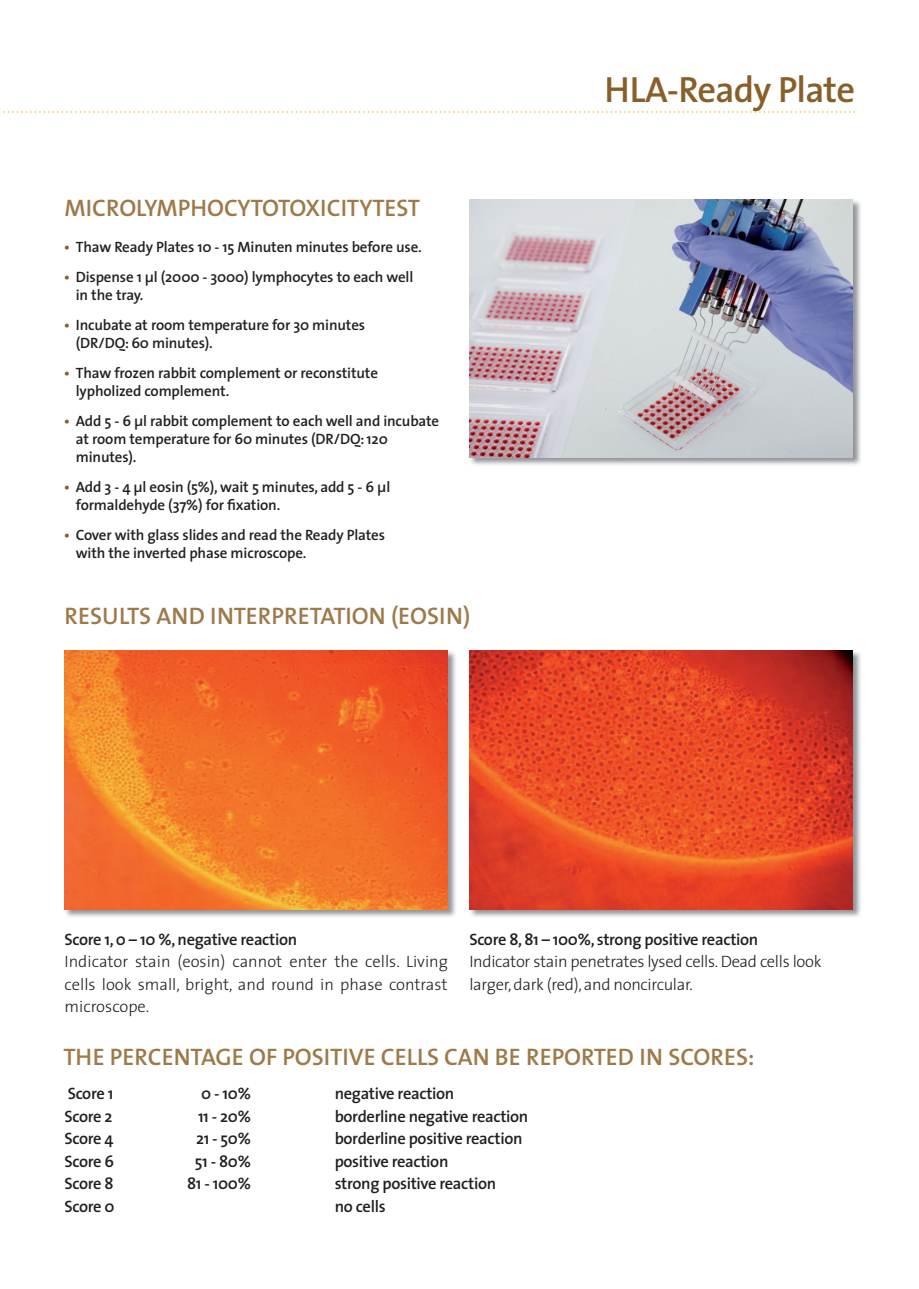
<style>
.page{position:relative;width:919px;height:1289px;background:#fff}
.page>*{position:absolute;margin:0;border:0;box-sizing:border-box;transform-origin:0 0}
.t1{font:600 36.6px "The Sans";letter-spacing:-.02em;color:#885f29}
.t2{font:600 24px "The Sans";color:#9e794a}
.t3{font:600 16.5px "The Sans";letter-spacing:-.02em;color:#231f20}
.t4{font:300 16.5px/22.5px "The Sans";letter-spacing:-.02em;color:#231f20;text-align:justify}
.t5{font:600 15px/18px "The Sans";letter-spacing:-.01em;color:#231f20}
.s1{color:#885f29}
</style>
<div class="page">
<svg style="left:0;top:111px;width:855px;height:2px"></svg>
<img style="left:64px;top:650px;width:392px;height:267px">
<img style="left:64px;top:651px;width:384px;height:258px">
<img style="left:469px;top:650px;width:392px;height:267px">
<img style="left:469px;top:651px;width:383px;height:258px">
<img style="left:469px;top:199px;width:392px;height:266px">
<img style="left:469px;top:199px;width:383px;height:258px">
<h2 class="t2" style="left:64px;top:188px;width:357px">MICROLYMPHOCYTOTOXICITYTEST</h2>
<p class="t5" style="left:64px;top:237px;width:359px"><span class="s1">•</span> Thaw Ready Plates 10 - 15 Minuten minutes before use.</p>
<p class="t5" style="left:76px;top:267px;width:339px;text-indent:-12px"><span class="s1">•</span> Dispense 1 µl (2000 - 3000) lymphocytes to each well in the tray.</p>
<p class="t5" style="left:76px;top:315px;width:291px;text-indent:-12px"><span class="s1">•</span> Incubate at room temperature for 30 minutes (DR/DQ: 60 minutes).</p>
<p class="t5" style="left:76px;top:363px;width:304px;text-indent:-12px"><span class="s1">•</span> Thaw frozen rabbit complement or reconstitute lypholized complement.</p>
<p class="t5" style="left:76px;top:411px;width:365px;text-indent:-12px"><span class="s1">•</span> Add 5 - 6 µl rabbit complement to each well and incubate at room temperature for 60 minutes (DR/DQ: 120 minutes).</p>
<p class="t5" style="left:76px;top:477px;width:316px;text-indent:-12px"><span class="s1">•</span> Add 3 - 4 µl eosin (5%), wait 5 minutes, add 5 - 6 µl formaldehyde (37%) for fixation.</p>
<p class="t5" style="left:76px;top:525px;width:311px;text-indent:-12px"><span class="s1">•</span> Cover with glass slides and read the Ready Plates with the inverted phase microscope.</p>
<h2 class="t2" style="left:64px;top:595px;width:407px">RESULTS AND INTERPRETATION (EOSIN)</h2>
<h1 class="t1" style="left:604px;top:59px;width:252px">HLA-Ready Plate</h1>
<p class="t3" style="left:64px;top:925px;width:234px">Score 1, 0 – 10 %, negative reaction</p>
<p class="t4" style="left:64px;top:950px;width:385px">Indicator stain (eosin) cannot enter the cells. Living cells look small, bright, and round in phase contrast microscope.</p>
<p class="t3" style="left:469px;top:925px;width:290px">Score 8, 81 – 100%, strong positive reaction</p>
<p class="t4" style="left:469px;top:950px;width:353px">Indicator stain penetrates lysed cells. Dead cells look larger, dark (red), and noncircular.</p>
<h2 class="t2" style="left:63px;top:1036px;width:692px">THE PERCENTAGE OF POSITIVE CELLS CAN BE REPORTED IN SCORES:</h2>
<p class="t3" style="left:68px;top:1079px;width:47px">Score 1</p>
<p class="t3" style="left:201px;top:1079px;width:51px">0 - 10%</p>
<p class="t3" style="left:334px;top:1079px;width:121px">negative reaction</p>
<p class="t3" style="left:64px;top:1102px;width:49px">Score 2</p>
<p class="t3" style="left:198px;top:1102px;width:54px">11 - 20%</p>
<p class="t3" style="left:334px;top:1102px;width:195px">borderline negative reaction</p>
<p class="t3" style="left:64px;top:1124px;width:51px">Score 4</p>
<p class="t3" style="left:196px;top:1124px;width:56px">21 - 50%</p>
<p class="t3" style="left:334px;top:1124px;width:189px">borderline positive reaction</p>
<p class="t3" style="left:64px;top:1147px;width:51px">Score 6</p>
<p class="t3" style="left:195px;top:1147px;width:58px">51 - 80%</p>
<p class="t3" style="left:334px;top:1147px;width:115px">positive reaction</p>
<p class="t3" style="left:64px;top:1169px;width:51px">Score 8</p>
<p class="t3" style="left:187px;top:1169px;width:65px">81 - 100%</p>
<p class="t3" style="left:334px;top:1169px;width:163px">strong positive reaction</p>
<p class="t3" style="left:64px;top:1192px;width:52px">Score 0</p>
<p class="t3" style="left:334px;top:1192px;width:52px">no cells</p>
</div>
